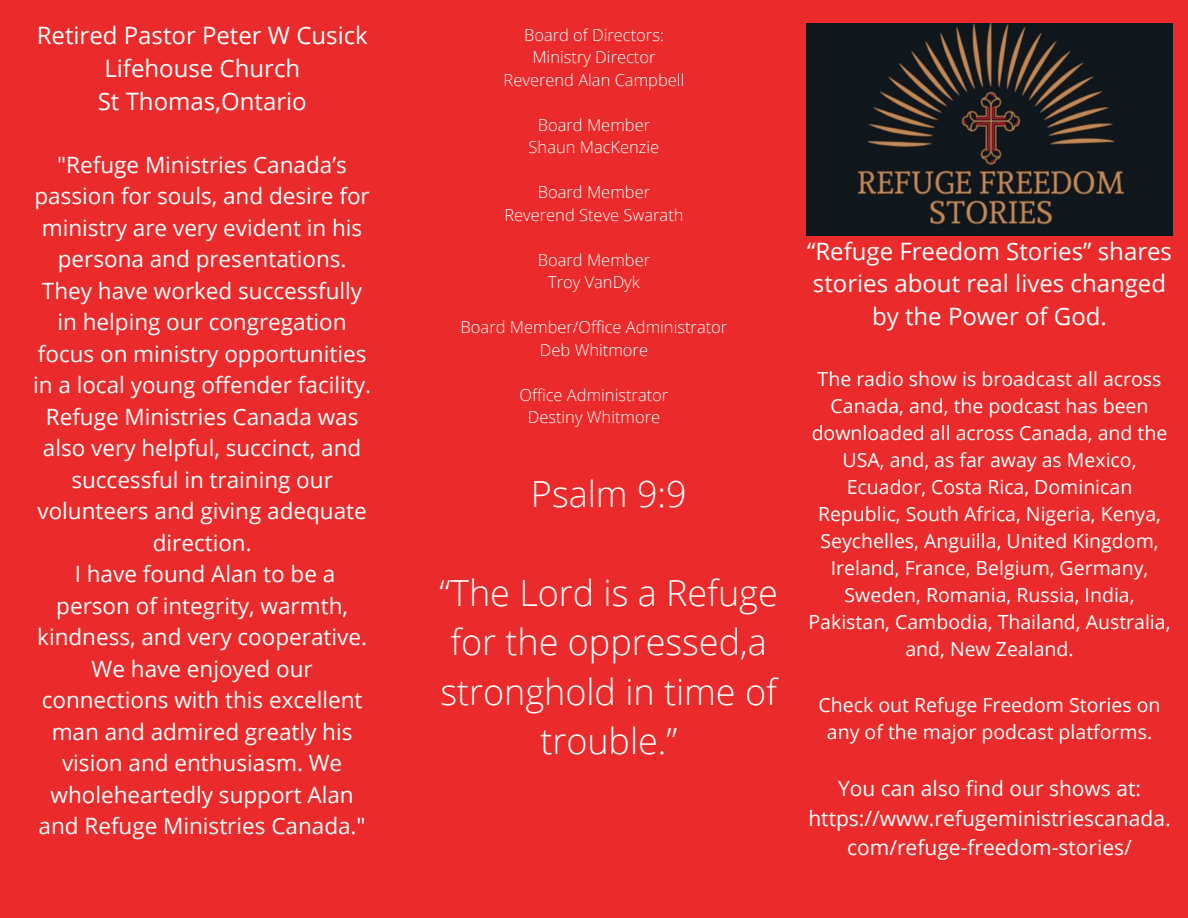
<style>
.page{position:relative;width:1188px;height:918px;background:#eb2b2b}
.page>*{position:absolute;margin:0;border:0;box-sizing:border-box;transform-origin:0 0}
.t1{font:300 36px/49.5px "Open Sans";color:#fff;text-align:center}
.t2{font:24px/32.7px "Open Sans";color:#fff;text-align:center}
.t3{font:22.5px/31.5px "Open Sans";color:#fff;text-align:center}
.t4{font:21px/29.2px "Open Sans";color:#fff;text-align:center}
.t5{font:19.5px/27px "Open Sans";color:#fff;text-align:center}
.t6{font:300 16.5px "Open Sans";color:#fff}
</style>
<div class="page">
<img style="left:807px;top:23px;width:365px;height:213px">
<p class="t2" style="left:37px;top:19px;width:332px">Retired Pastor Peter W Cusick</p>
<p class="t2" style="left:104px;top:51px;width:197px">Lifehouse Church</p>
<p class="t2" style="left:98px;top:84px;width:210px">St Thomas,Ontario</p>
<p class="t3" style="left:33px;top:148px;width:339px">"Refuge Ministries Canada’s passion for souls, and desire for ministry are very evident in his persona and presentations.<br>They have worked successfully in helping our congregation focus on ministry opportunities in a local young offender facility.<br>Refuge Ministries Canada was also very helpful, succinct, and successful in training our volunteers and giving adequate direction.</p>
<p class="t3" style="left:37px;top:558px;width:331px">I have found Alan to be a person of integrity, warmth, kindness, and very cooperative.<br>We have enjoyed our connections with this excellent man and admired greatly his vision and enthusiasm. We wholeheartedly support Alan and Refuge Ministries Canada."</p>
<p class="t6" style="left:524px;top:23px;width:141px">Board of Directors:</p>
<p class="t6" style="left:532px;top:45px;width:125px">Ministry Director</p>
<p class="t6" style="left:504px;top:68px;width:182px">Reverend Alan Campbell</p>
<p class="t6" style="left:538px;top:113px;width:114px">Board Member</p>
<p class="t6" style="left:529px;top:135px;width:132px">Shaun MacKenzie</p>
<p class="t6" style="left:538px;top:180px;width:114px">Board Member</p>
<p class="t6" style="left:504px;top:203px;width:181px">Reverend Steve Swarath</p>
<p class="t6" style="left:538px;top:248px;width:114px">Board Member</p>
<p class="t6" style="left:548px;top:270px;width:93px">Troy VanDyk</p>
<p class="t6" style="left:461px;top:315px;width:268px">Board Member/Office Administrator</p>
<p class="t6" style="left:540px;top:338px;width:110px">Deb Whitmore</p>
<p class="t6" style="left:520px;top:383px;width:150px">Office Administrator</p>
<p class="t6" style="left:528px;top:405px;width:134px">Destiny Whitmore</p>
<p class="t1" style="left:531px;top:468px;width:157px">Psalm 9:9</p>
<p class="t1" style="left:439px;top:567px;width:340px">“The Lord is a Refuge for the oppressed,a stronghold in time of trouble.”</p>
<p class="t2" style="left:807px;top:234px;width:366px">“Refuge Freedom Stories” shares stories about real lives changed by the Power of God.</p>
<p class="t5" style="left:809px;top:365px;width:363px">The radio show is broadcast all across Canada, and, the podcast has been downloaded all across Canada, and the USA, and, as far away as Mexico, Ecuador, Costa Rica, Dominican Republic, South Africa, Nigeria, Kenya, Seychelles, Anguilla, United Kingdom, Ireland, France, Belgium, Germany, Sweden, Romania, Russia, India, Pakistan, Cambodia, Thailand, Australia, and, New Zealand.</p>
<p class="t5" style="left:819px;top:691px;width:343px">Check out Refuge Freedom Stories on any of the major podcast platforms.</p>
<p class="t4" style="left:838px;top:774px;width:305px">You can also find our shows at:</p>
<p class="t4" style="left:808px;top:803px;width:364px">https://www.refugeministriescanada. com/refuge-freedom-stories/</p>
</div>
